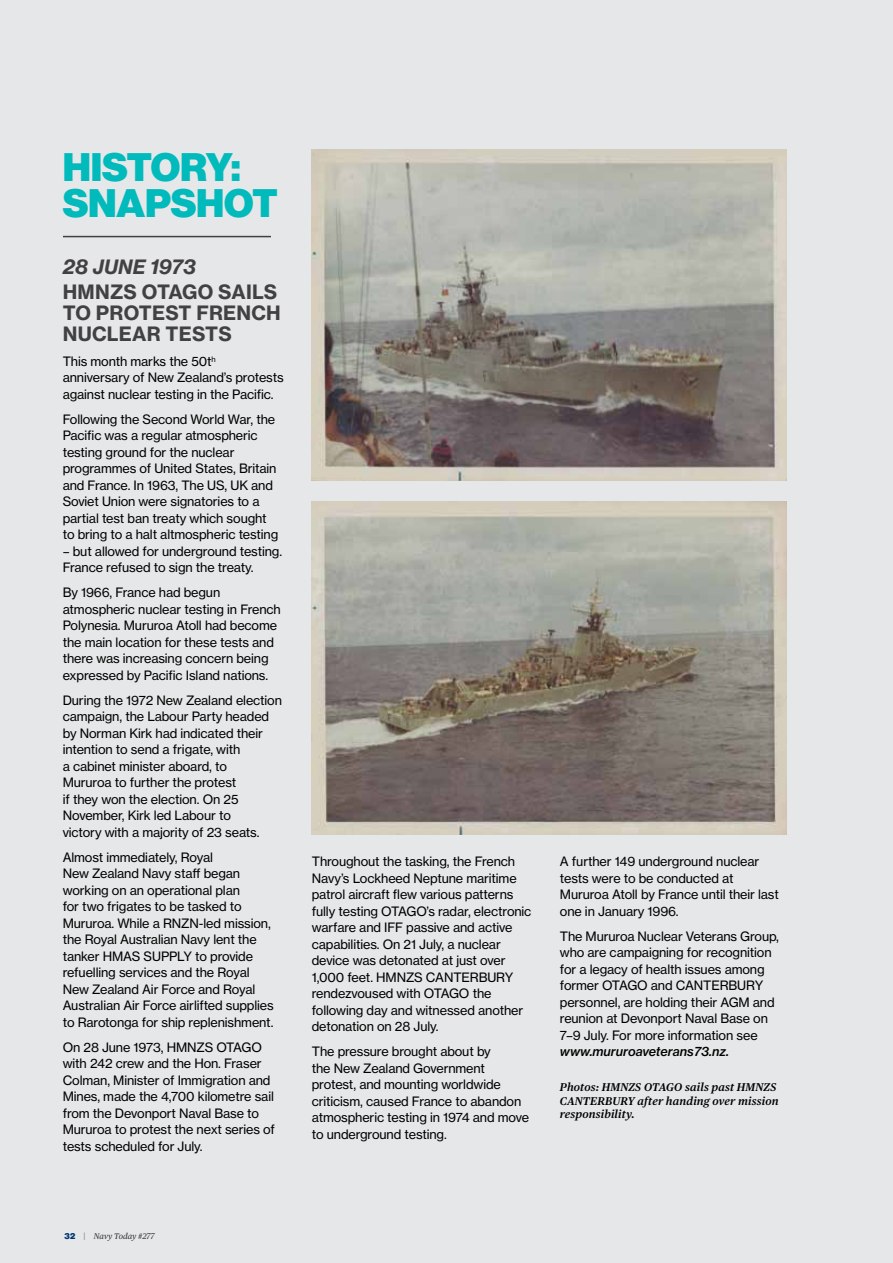
<style>
.page{position:relative;width:893px;height:1263px;background:#e6e7e8}
.page>*{position:absolute;margin:0;border:0;box-sizing:border-box;transform-origin:0 0}
.t1{font:900 39px/36.8px "Haas Grot Disp 95";letter-spacing:-.005em;color:#00babc}
.t2{font:700 19.5px/21px "Haas Grot Text 75";letter-spacing:.01em;color:#414042}
.t3{font:italic 700 19.5px "Haas Grot Text 76";letter-spacing:.01em;color:#414042}
.t4{font:12.75px/16.5px "Haas Grot Text 55 Roman";letter-spacing:-.01em;color:#000}
.t5{font:italic 500 12.75px "Haas Grot Text 66";color:#000}
.t6{font:italic 600 11.25px/13.5px "Publico Text";letter-spacing:.015em;color:#000}
.t7{font:italic 8.25px "Publico Text";color:#414042}
.s1{font-family:"Haas Grot Disp 95";font-weight:900;font-style:normal;color:#003e7e}
.s2{font-family:"Haas Grot Text 55 Roman";font-style:normal;color:#939598}
</style>
<div class="page">
<hr style="left:63px;top:236px;width:208px;height:1px;background:#414042">
<img style="left:312px;top:502px;width:475px;height:332px">
<img style="left:312px;top:149px;width:475px;height:331px">
<h1 class="t1" style="left:63px;top:149px;width:216px">HISTORY:<br>SNAPSHOT</h1>
<h2 class="t3" style="left:63px;top:254px;width:135px">28 JUNE 1973</h2>
<h2 class="t2" style="left:63px;top:281px;width:219px">HMNZS OTAGO SAILS<br>TO PROTEST FRENCH<br>NUCLEAR TESTS</h2>
<p class="t4" style="left:63px;top:353px;width:222px">This month marks the 50t<sup>h </sup>anniversary of New Zealand’s protests against nuclear testing in the Pacific.</p>
<p class="t4" style="left:63px;top:411px;width:217px">Following the Second World War, the Pacific was a regular atmospheric testing ground for the nuclear programmes of United States, Britain and France. In 1963, The US, UK and Soviet Union were signatories to a partial test ban treaty which sought to bring to a halt altmospheric testing</p>
<p class="t4" style="left:63px;top:543px;width:221px">– but allowed for underground testing.<br>France refused to sign the treaty.</p>
<p class="t4" style="left:63px;top:584px;width:220px">By 1966, France had begun atmospheric nuclear testing in French Polynesia. Mururoa Atoll had become the main location for these tests and there was increasing concern being expressed by Pacific Island nations.</p>
<p class="t4" style="left:63px;top:692px;width:221px">During the 1972 New Zealand election campaign, the Labour Party headed by Norman Kirk had indicated their intention to send a frigate, with<br>a cabinet minister aboard, to<br>Mururoa to further the protest<br>if they won the election. On 25<br>November, Kirk led Labour to<br>victory with a majority of 23 seats.</p>
<p class="t4" style="left:63px;top:849px;width:213px">Almost immediately, Royal<br>New Zealand Navy staff began working on an operational plan<br>for two frigates to be tasked to<br>Mururoa. While a RNZN-led mission, the Royal Australian Navy lent the tanker HMAS SUPPLY to provide refuelling services and the Royal<br>New Zealand Air Force and Royal<br>Australian Air Force airlifted supplies to Rarotonga for ship replenishment.</p>
<p class="t4" style="left:63px;top:1039px;width:214px">On 28 June 1973, HMNZS OTAGO with 242 crew and the Hon. Fraser<br>Colman, Minister of Immigration and<br>Mines, made the 4,700 kilometre sail from the Devonport Naval Base to<br>Mururoa to protest the next series of tests scheduled for July.</p>
<p class="t4" style="left:312px;top:853px;width:221px">Throughout the tasking, the French Navy’s Lockheed Neptune maritime patrol aircraft flew various patterns fully testing OTAGO’s radar, electronic warfare and IFF passive and active capabilities. On 21 July, a nuclear device was detonated at just over 1,000 feet. HMNZS CANTERBURY rendezvoused with OTAGO the following day and witnessed another detonation on 28 July.</p>
<p class="t4" style="left:312px;top:1043px;width:219px">The pressure brought about by<br>the New Zealand Government protest, and mounting worldwide criticism, caused France to abandon atmospheric testing in 1974 and move to underground testing.</p>
<p class="t4" style="left:560px;top:853px;width:220px">A further 149 underground nuclear tests were to be conducted at<br>Mururoa Atoll by France until their last one in January 1996.</p>
<p class="t4" style="left:560px;top:928px;width:221px">The Mururoa Nuclear Veterans Group, who are campaigning for recognition for a legacy of health issues among former OTAGO and CANTERBURY personnel, are holding their AGM and reunion at Devonport Naval Base on 7–9 July. For more information see</p>
<p class="t5" style="left:560px;top:1044px;width:171px">www.mururoaveterans73.nz.</p>
<p class="t6" style="left:560px;top:1080px;width:220px">Photos: HMNZS OTAGO sails past HMNZS<br>CANTERBURY after handing over mission responsibility.</p>
<p class="t7" style="left:65px;top:1230px;width:92px"><span class="s1">32</span> <span class="s2">|</span> Navy Today #277</p>
</div>
